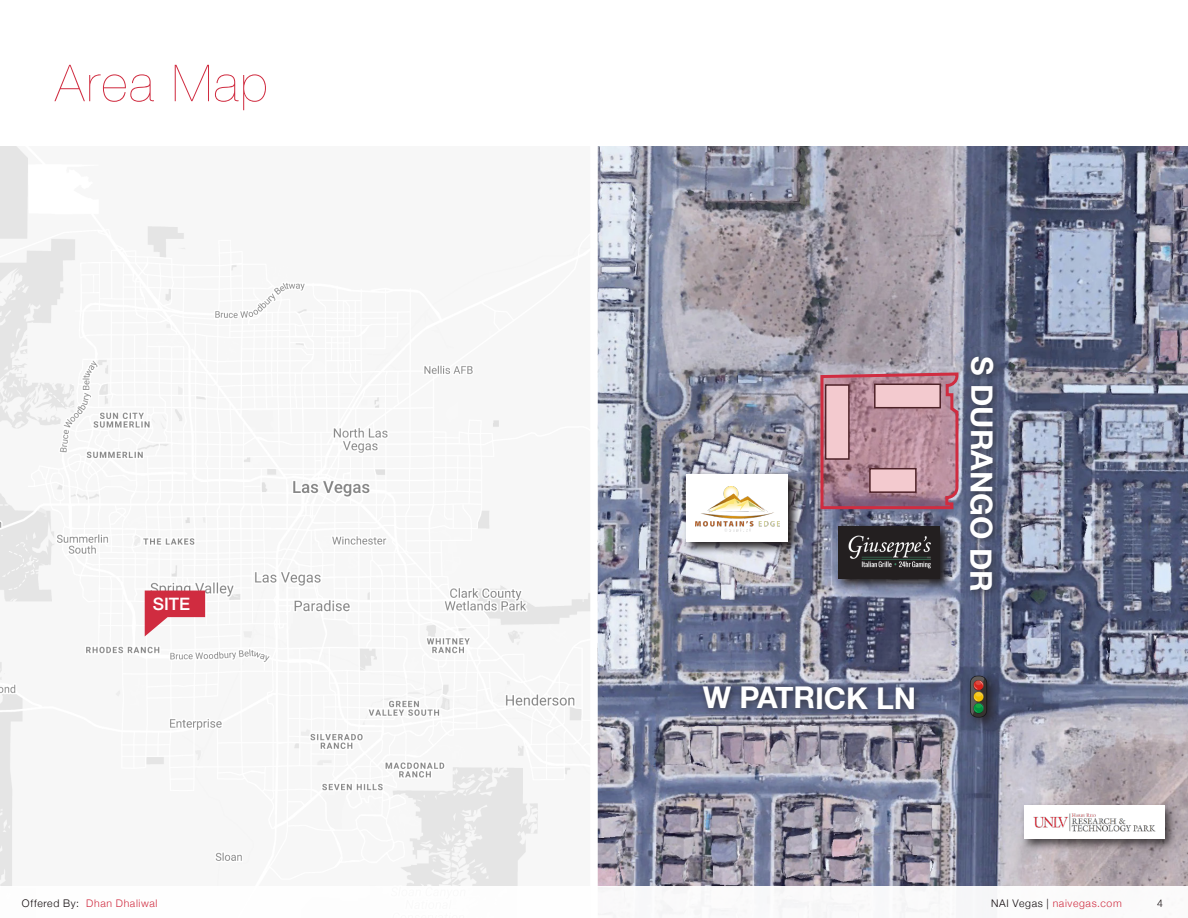
<style>
.page{position:relative;width:1188px;height:918px;background:#fff}
.page>*{position:absolute;margin:0;border:0;box-sizing:border-box;transform-origin:0 0}
.Heading{font:200 51px "Helvetica Neue LT Std";letter-spacing:.04em;color:#d02c40}
.t1{font:700 30px "Helvetica Neue";letter-spacing:-.005em;color:#fff}
.t2{font:500 17.1px "Helvetica Neue";color:#fff}
.Phone_Number{font:300 10.5px "Helvetica Neue";letter-spacing:.06em;color:#d02c40}
.Page_Number{font:300 10.5px "Helvetica Neue";letter-spacing:.06em;color:#d02c40}
.Phone_Number-2{font:300 10.5px "Helvetica Neue";color:#110a0c}
.s1{color:#110a0c}
</style>
<div class="page">
<img style="left:598px;top:146px;width:590px;height:740px">
<img style="left:0;top:146px;width:590px;height:740px">
<svg style="left:145px;top:591px;width:60px;height:45px"></svg>
<div style="left:697px;top:680px;width:227px;height:39px;background:#231f20;opacity:.75"></div>
<div style="left:964px;top:351px;width:39px;height:248px;background:#231f20;opacity:.75"></div>
<svg style="left:683px;top:470px;width:118px;height:85px;background:#868690"></svg>
<div style="left:686px;top:474px;width:102px;height:68px;background:#fff"></div>
<img style="left:695px;top:487px;width:85px;height:45px">
<div style="left:1021px;top:802px;width:157px;height:49px;background:#231f20;opacity:.75"></div>
<div style="left:1024px;top:805px;width:140px;height:34px;background:#fff"></div>
<img style="left:1033px;top:813px;width:123px;height:19px">
<svg style="left:835px;top:523px;width:118px;height:69px;background:#63687c"></svg>
<div style="left:839px;top:526px;width:101px;height:53px;background:#231f20"></div>
<img style="left:848px;top:535px;width:83px;height:34px">
<div style="left:967px;top:672px;width:33px;height:58px;background:#231f20;opacity:.75"></div>
<img style="left:956px;top:673px;width:46px;height:46px">
<svg style="left:819px;top:371px;width:141px;height:140px;background:#ba8997"></svg>
<p class="Heading" style="left:55px;top:54px;width:214px">Area Map</p>
<h3 class="t2" style="left:153px;top:590px;width:39px">SITE</h3>
<p class="t1" style="left:703px;top:674px;width:215px">W PATRICK LN</p>
<p class="t1" style="left:1005px;top:356px;width:237px;rotate:90deg">S DURANGO DR</p>
<p class="Phone_Number" style="left:22px;top:895px;width:137px"><span class="s1">Offered By:</span> Dhan Dhaliwal</p>
<p class="Page_Number" style="left:991px;top:895px;width:132px"><span class="s1">NAI Vegas |</span> naivegas.com</p>
<p class="Phone_Number-2" style="left:1157px;top:895px;width:7px">4</p>
</div>
